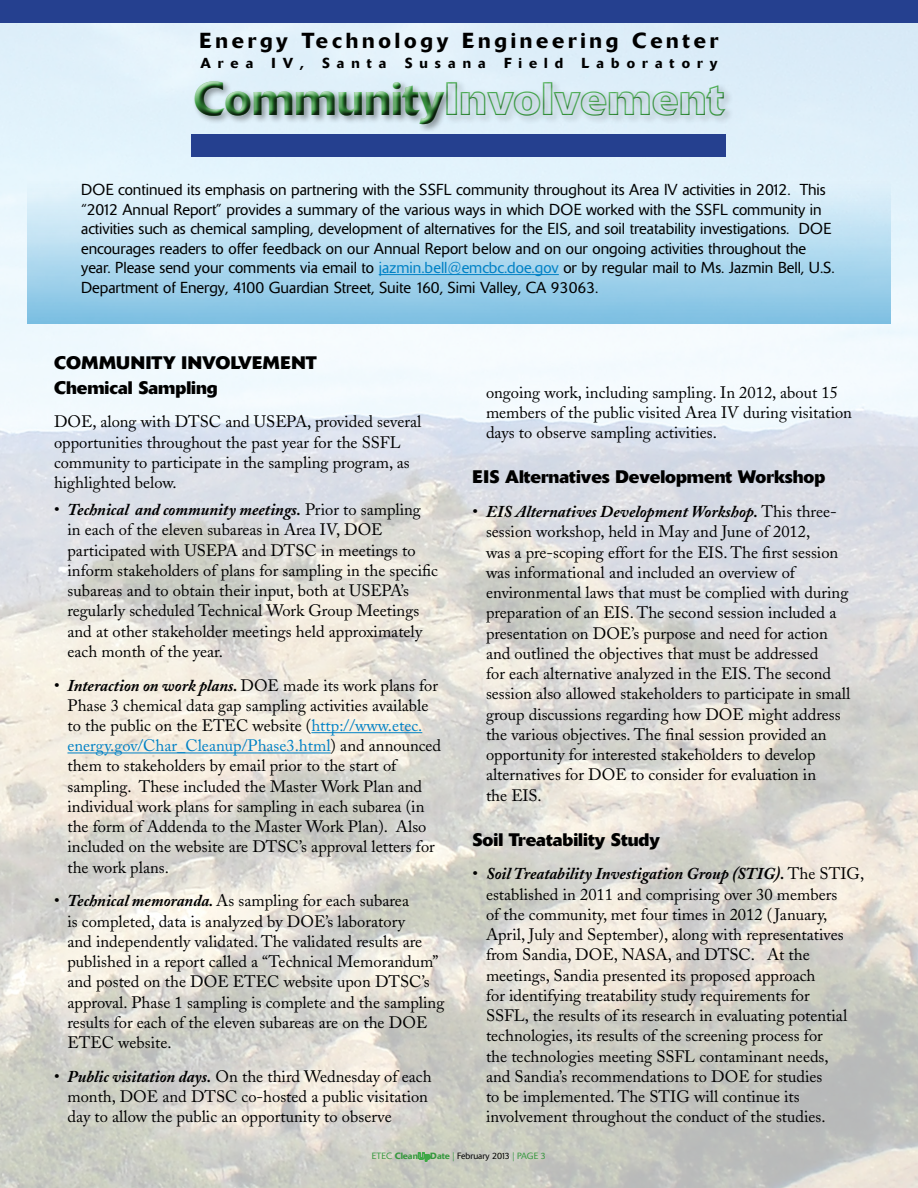
<style>
.page{position:relative;width:918px;height:1188px;background:#fff}
.page>*{position:absolute;margin:0;border:0;box-sizing:border-box;transform-origin:0 0}
.t1{font:46.5px "Delta Outline";color:#41ad49}
.t2{font:500 21.6px "Delta";letter-spacing:.175em;color:#000}
.t3{font:700 18px/24.8px "Delta";color:#000}
.t4{font:16.5px/20.2px "Adobe Caslon";color:#000}
.t5{font:italic 700 16.5px "Adobe Caslon";color:#000}
.t6{font:16.5px "Adobe Caslon";color:#0081c5}
.t7{font:300 15.75px/19.5px "Delta";color:#000}
.t8{font:500 14.4px "Delta";letter-spacing:.49em;color:#000}
.t9{font:300 9px "Delta";color:#000}
.s1{font-family:"Delta";font-weight:500}
.s2{color:#0081c5}
.s3{font-weight:400;font-style:normal}
.s4{font-weight:700;font-style:italic}
.s5{color:#000}
.s6{color:#37983f}
.s7{font-weight:500;color:#37983f}
.s8{font-family:"Delta Outline";font-weight:400;color:#37983f}
</style>
<div class="page">
<img style="left:0;top:22px;width:918px;height:1166px">
<div style="left:192px;top:134px;width:534px;height:22px;background:#25408f"></div>
<div style="left:0;top:0;width:918px;height:22px;background:#25408f"></div>
<div style="left:192px;top:79px;width:542px;height:54px;background:#e0f1fa"></div>
<div style="left:189px;top:76px;width:540px;height:51px;background:#dff0fa"></div>
<div style="left:193px;top:79px;width:538px;height:51px;background:#000;opacity:.75"></div>
<div style="left:27px;top:180px;width:864px;height:144px;background:linear-gradient(to bottom,#e8f6fd,#7fc0e2)"></div>
<svg style="left:418px;top:1153px;width:12px;height:8px"></svg>
<hr style="left:379px;top:274px;width:180px;height:1px;background:#0081c5">
<hr style="left:311px;top:732px;width:111px;height:1px;background:#0081c5">
<hr style="left:68px;top:753px;width:263px;height:1px;background:#0081c5">
<p class="t2" style="left:200px;top:28px;width:520px">Energy Technology Engineering Center</p>
<p class="t8" style="left:200px;top:54px;width:54px">Area</p>
<p class="t8" style="left:272px;top:54px;width:34px">IV,</p>
<p class="t8" style="left:322px;top:54px;width:66px">Santa</p>
<p class="t8" style="left:405px;top:54px;width:82px">Susana</p>
<p class="t8" style="left:504px;top:54px;width:61px">Field</p>
<p class="t8" style="left:582px;top:54px;width:138px">Laboratory</p>
<p class="t1" style="left:194px;top:69px;width:532px"><span class="s1">Community</span>Involvement</p>
<h1 class="t7" style="left:81px;top:180px;width:755px">DOE continued its emphasis on partnering with the SSFL community throughout its Area IV activities in 2012. This “2012 Annual Report” provides a summary of the various ways in which DOE worked with the SSFL community in activities such as chemical sampling, development of alternatives for the EIS, and soil treatability investigations. DOE encourages readers to offer feedback on our Annual Report below and on our ongoing activities throughout the year. Please send your comments via email to <span class="s2">jazmin.bell@emcbc.doe.gov</span> or by regular mail to Ms. Jazmin Bell, U.S.<br>Department of Energy, 4100 Guardian Street, Suite 160, Simi Valley, CA 93063.</h1>
<h2 class="t3" style="left:54px;top:350px;width:264px">COMMUNITY INVOLVEMENT<br>Chemical Sampling</h2>
<h2 class="t4" style="left:54px;top:412px;width:369px">DOE, along with DTSC and USEPA, provided several</h2>
<h2 class="t4" style="left:54px;top:432px;width:357px">opportunities throughout the past year for the SSFL community to participate in the sampling program, as highlighted below.</h2>
<h2 class="t4" style="left:486px;top:382px;width:368px">ongoing work, including sampling. In 2012, about 15 members of the public visited Area IV during visitation</h2>
<h2 class="t4" style="left:486px;top:423px;width:232px">days to observe sampling activities.</h2>
<h2 class="t3" style="left:472px;top:465px;width:354px">EIS Alternatives Development Workshop</h2>
<h2 class="t5" style="left:54px;top:500px;width:368px"><span class="s3">•</span> Technical and community meetings. <span class="s3">Prior to sampling</span></h2>
<h2 class="t5" style="left:473px;top:502px;width:366px"><span class="s3">•</span> EIS Alternatives Development Workshop. <span class="s3">This three-</span></h2>
<h2 class="t4" style="left:67px;top:520px;width:317px">in each of the eleven subareas in Area IV, DOE</h2>
<h2 class="t4" style="left:486px;top:522px;width:326px">session workshop, held in May and June of 2012,</h2>
<h2 class="t4" style="left:67px;top:540px;width:350px">participated with USEPA and DTSC in meetings to</h2>
<h2 class="t4" style="left:486px;top:542px;width:354px">was a pre-scoping effort for the EIS. The first session</h2>
<h2 class="t4" style="left:67px;top:560px;width:372px">inform stakeholders of plans for sampling in the specific</h2>
<h2 class="t4" style="left:486px;top:562px;width:311px">was informational and included an overview of</h2>
<h2 class="t4" style="left:67px;top:581px;width:343px">subareas and to obtain their input, both at USEPA’s</h2>
<h2 class="t4" style="left:486px;top:583px;width:364px">environmental laws that must be complied with during</h2>
<h2 class="t4" style="left:67px;top:601px;width:353px">regularly scheduled Technical Work Group Meetings</h2>
<h2 class="t4" style="left:486px;top:603px;width:352px">preparation of an EIS. The second session included a</h2>
<h2 class="t4" style="left:67px;top:621px;width:356px">and at other stakeholder meetings held approximately</h2>
<h2 class="t4" style="left:486px;top:623px;width:343px">presentation on DOE’s purpose and need for action</h2>
<h2 class="t4" style="left:67px;top:641px;width:157px">each month of the year.</h2>
<h2 class="t4" style="left:486px;top:643px;width:347px">and outlined the objectives that must be addressed for each alternative analyzed in the EIS. The second</h2>
<h2 class="t4" style="left:54px;top:675px;width:386px">• <span class="s4">Interaction on work plans.</span> DOE made its work plans for</h2>
<h2 class="t4" style="left:486px;top:684px;width:366px">session also allowed stakeholders to participate in small</h2>
<h2 class="t4" style="left:67px;top:695px;width:363px">Phase 3 chemical data gap sampling activities available</h2>
<h2 class="t4" style="left:486px;top:704px;width:356px">group discussions regarding how DOE might address</h2>
<h2 class="t4" style="left:67px;top:715px;width:356px">to the public on the ETEC website (<span class="s2">http://www.etec.</span></h2>
<h2 class="t4" style="left:486px;top:724px;width:342px">the various objectives. The final session provided an</h2>
<h2 class="t6" style="left:67px;top:736px;width:375px">energy.gov/Char_Cleanup/Phase3.html<span class="s5">) and announced</span></h2>
<h2 class="t4" style="left:486px;top:745px;width:331px">opportunity for interested stakeholders to develop</h2>
<h2 class="t4" style="left:67px;top:756px;width:330px">them to stakeholders by email prior to the start of</h2>
<h2 class="t4" style="left:486px;top:765px;width:332px">alternatives for DOE to consider for evaluation in</h2>
<h2 class="t4" style="left:67px;top:776px;width:356px">sampling. These included the Master Work Plan and</h2>
<h2 class="t4" style="left:486px;top:785px;width:57px">the EIS.</h2>
<h2 class="t4" style="left:67px;top:796px;width:360px">individual work plans for sampling in each subarea (in the form of Addenda to the Master Work Plan). Also</h2>
<h2 class="t3" style="left:472px;top:827px;width:189px">Soil Treatability Study</h2>
<h2 class="t4" style="left:67px;top:837px;width:369px">included on the website are DTSC’s approval letters for the work plans.</h2>
<h2 class="t4" style="left:486px;top:864px;width:380px;text-indent:-13px">• <span class="s4">Soil Treatability Investigation Group (STIG).</span> The STIG, established in 2011 and comprising over 30 members</h2>
<h2 class="t4" style="left:54px;top:891px;width:357px">• <span class="s4">Technical memoranda.</span> As sampling for each subarea</h2>
<h2 class="t4" style="left:486px;top:904px;width:343px">of the community, met four times in 2012 ( January,</h2>
<h2 class="t4" style="left:67px;top:911px;width:339px">is completed, data is analyzed by DOE’s laboratory</h2>
<h2 class="t4" style="left:486px;top:925px;width:359px">April, July and September), along with representatives</h2>
<h2 class="t4" style="left:67px;top:931px;width:356px">and independently validated. The validated results are</h2>
<h2 class="t4" style="left:486px;top:945px;width:325px">from Sandia, DOE, NASA, and DTSC. At the</h2>
<h2 class="t4" style="left:67px;top:952px;width:372px">published in a report called a “Technical Memorandum”</h2>
<h2 class="t4" style="left:486px;top:965px;width:331px">meetings, Sandia presented its proposed approach</h2>
<h2 class="t4" style="left:67px;top:972px;width:364px">and posted on the DOE ETEC website upon DTSC’s</h2>
<h2 class="t4" style="left:486px;top:985px;width:325px">for identifying treatability study requirements for</h2>
<h2 class="t4" style="left:67px;top:992px;width:378px">approval. Phase 1 sampling is complete and the sampling</h2>
<h2 class="t4" style="left:486px;top:1006px;width:363px">SSFL, the results of its research in evaluating potential</h2>
<h2 class="t4" style="left:67px;top:1012px;width:361px">results for each of the eleven subareas are on the DOE</h2>
<h2 class="t4" style="left:486px;top:1026px;width:338px">technologies, its results of the screening process for</h2>
<h2 class="t4" style="left:67px;top:1033px;width:106px">ETEC website.</h2>
<h2 class="t4" style="left:486px;top:1046px;width:344px">the technologies meeting SSFL contaminant needs,</h2>
<h2 class="t4" style="left:54px;top:1066px;width:379px">• <span class="s4">Public visitation days.</span> On the third Wednesday of each</h2>
<h2 class="t4" style="left:486px;top:1066px;width:338px">and Sandia’s recommendations to DOE for studies</h2>
<h2 class="t4" style="left:67px;top:1087px;width:362px">month, DOE and DTSC co-hosted a public visitation</h2>
<h2 class="t4" style="left:486px;top:1087px;width:315px">to be implemented. The STIG will continue its</h2>
<h2 class="t4" style="left:67px;top:1107px;width:326px">day to allow the public an opportunity to observe</h2>
<h2 class="t4" style="left:486px;top:1107px;width:341px">involvement throughout the conduct of the studies.</h2>
<p class="t9" style="left:372px;top:1151px;width:176px"><span class="s6">ETEC</span> <span class="s7">Clean</span><span class="s8">Up</span><span class="s7">Date</span> <span class="s6">|</span> February 2013 <span class="s6">| PAGE 3</span></p>
</div>
